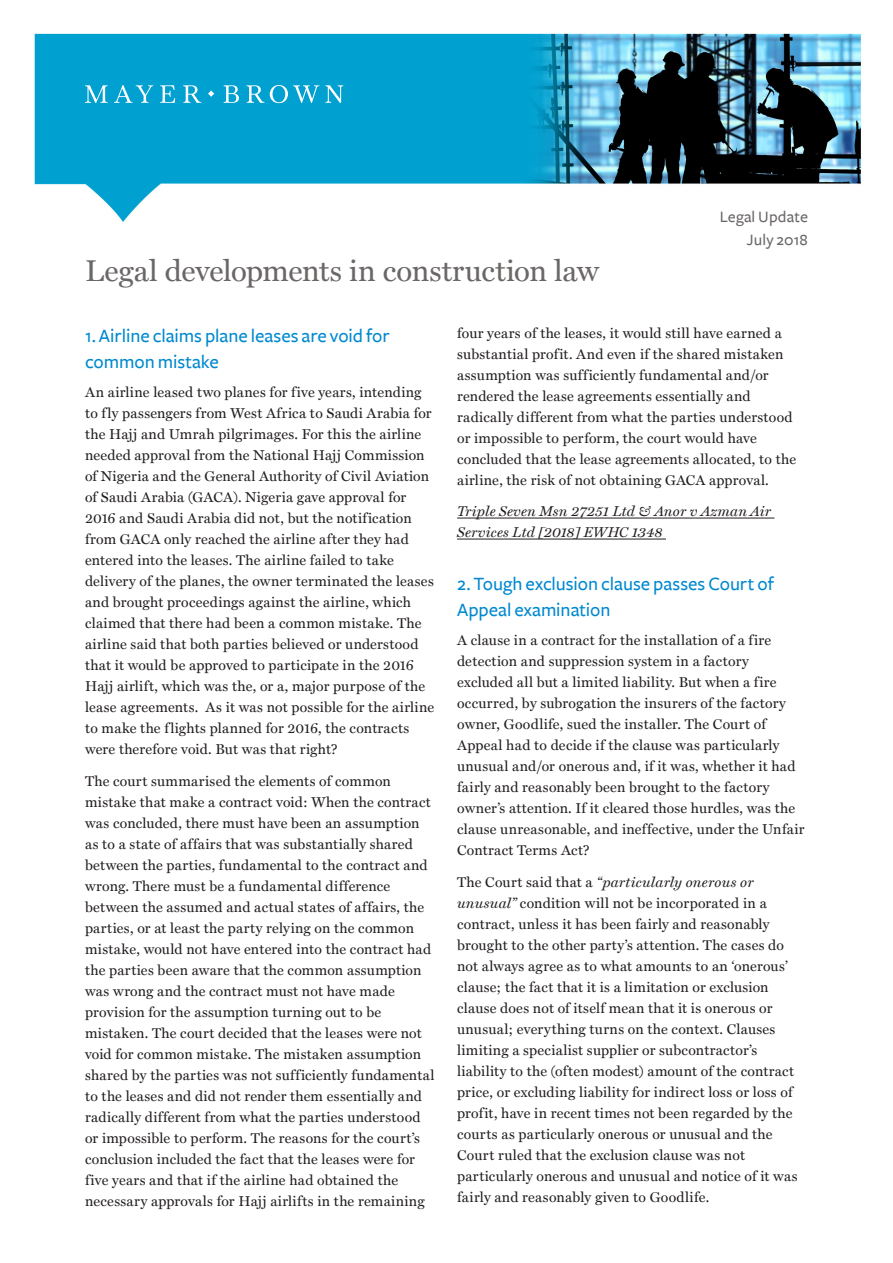
<style>
.page{position:relative;width:893px;height:1263px;background:#fff}
.page>*{position:absolute;margin:0;border:0;box-sizing:border-box;transform-origin:0 0}
.Fractual_headline{font:30px "Miller Text";letter-spacing:-.005em;color:#6a6766}
.Headings_L1_Subhead{font:500 19.5px/25.5px "Freight Sans";color:#0089cf}
.Table_Header__revers{font:500 16.5px "Freight Sans";letter-spacing:.01em;color:#6a6766}
.Body_copy{font:14.25px/21px "Miller Text";letter-spacing:.02em;color:#231f20}
.Body_copy_italic{font:italic 14.25px/21px "Miller Text";letter-spacing:.015em;color:#231f20}
.s1{font-style:italic}
</style>
<div class="page">
<hr style="left:457px;top:518px;width:317px;height:1px;background:#231f20">
<hr style="left:457px;top:539px;width:209px;height:1px;background:#231f20">
<img style="left:34px;top:33px;width:827px;height:189px">
<svg style="left:83px;top:85px;width:260px;height:18px;background:#37b4da"></svg>
<p class="Fractual_headline" style="left:85px;top:253px;width:515px">Legal developments in construction law</p>
<p class="Table_Header__revers" style="left:720px;top:208px;width:90px">Legal Update</p>
<p class="Table_Header__revers" style="left:747px;top:231px;width:63px">July 2018</p>
<p class="Headings_L1_Subhead" style="left:85px;top:324px;width:306px">1. Airline claims plane leases are void for common mistake</p>
<p class="Body_copy" style="left:85px;top:382px;width:351px">An airline leased two planes for five years, intending to fly passengers from West Africa to Saudi Arabia for the Hajj and Umrah pilgrimages. For this the airline needed approval from the National Hajj Commission of Nigeria and the General Authority of Civil Aviation of Saudi Arabia (GACA). Nigeria gave approval for 2016 and Saudi Arabia did not, but the notification from GACA only reached the airline after they had entered into the leases. The airline failed to take delivery of the planes, the owner terminated the leases and brought proceedings against the airline, which claimed that there had been a common mistake. The airline said that both parties believed or understood that it would be approved to participate in the 2016<br>Hajj airlift, which was the, or a, major purpose of the lease agreements. As it was not possible for the airline to make the flights planned for 2016, the contracts were therefore void. But was that right?</p>
<p class="Body_copy" style="left:85px;top:770px;width:351px">The court summarised the elements of common mistake that make a contract void: When the contract was concluded, there must have been an assumption as to a state of affairs that was substantially shared between the parties, fundamental to the contract and wrong. There must be a fundamental difference between the assumed and actual states of affairs, the parties, or at least the party relying on the common mistake, would not have entered into the contract had the parties been aware that the common assumption was wrong and the contract must not have made provision for the assumption turning out to be mistaken. The court decided that the leases were not void for common mistake. The mistaken assumption shared by the parties was not sufficiently fundamental to the leases and did not render them essentially and radically different from what the parties understood or impossible to perform. The reasons for the court’s conclusion included the fact that the leases were for five years and that if the airline had obtained the necessary approvals for Hajj airlifts in the remaining</p>
<p class="Body_copy" style="left:457px;top:322px;width:340px">four years of the leases, it would still have earned a substantial profit. And even if the shared mistaken assumption was sufficiently fundamental and/or rendered the lease agreements essentially and radically different from what the parties understood or impossible to perform, the court would have concluded that the lease agreements allocated, to the airline, the risk of not obtaining GACA approval.</p>
<p class="Body_copy_italic" style="left:457px;top:501px;width:315px">Triple Seven Msn 27251 Ltd &amp; Anor v Azman Air<br>Services Ltd [2018] EWHC 1348</p>
<p class="Headings_L1_Subhead" style="left:457px;top:571px;width:318px">2. Tough exclusion clause passes Court of<br>Appeal examination</p>
<p class="Body_copy" style="left:457px;top:630px;width:349px">A clause in a contract for the installation of a fire detection and suppression system in a factory excluded all but a limited liability. But when a fire occurred, by subrogation the insurers of the factory owner, Goodlife, sued the installer. The Court of Appeal had to decide if the clause was particularly unusual and/or onerous and, if it was, whether it had fairly and reasonably been brought to the factory owner’s attention. If it cleared those hurdles, was the clause unreasonable, and ineffective, under the Unfair Contract Terms Act?</p>
<p class="Body_copy" style="left:457px;top:871px;width:342px">The Court said that a <span class="s1">“particularly onerous or unusual”</span> condition will not be incorporated in a contract, unless it has been fairly and reasonably brought to the other party’s attention. The cases do not always agree as to what amounts to an ‘onerous’ clause; the fact that it is a limitation or exclusion clause does not of itself mean that it is onerous or unusual; everything turns on the context. Clauses limiting a specialist supplier or subcontractor’s liability to the (often modest) amount of the contract price, or excluding liability for indirect loss or loss of profit, have in recent times not been regarded by the courts as particularly onerous or unusual and the Court ruled that the exclusion clause was not particularly onerous and unusual and notice of it was fairly and reasonably given to Goodlife.</p>
</div>
